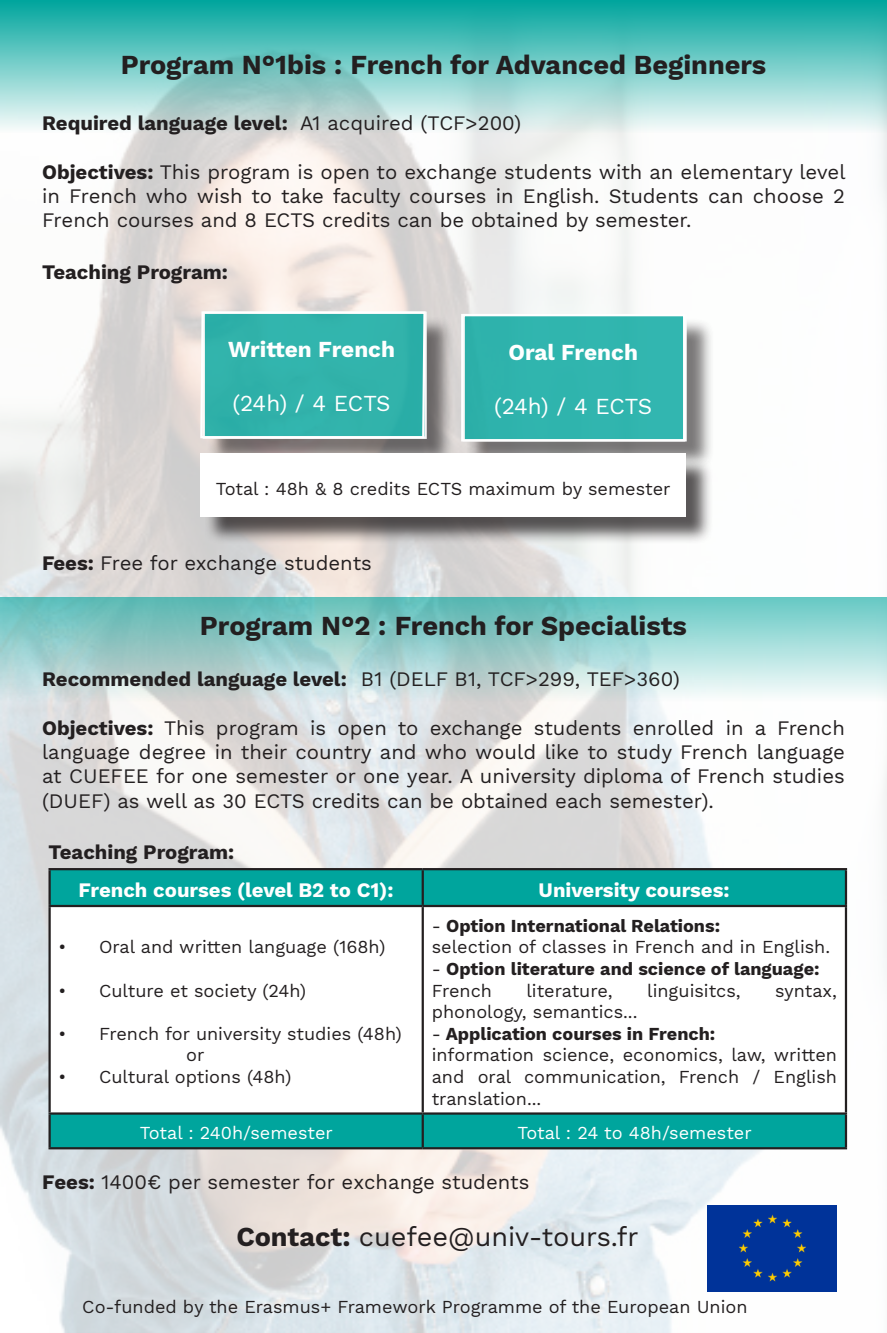
<style>
.page{position:relative;width:887px;height:1333px;background:#fff}
.page>*{position:absolute;margin:0;border:0;box-sizing:border-box;transform-origin:0 0}
.t1{font:700 27px "Work Sans";color:#231f20}
.t2{font:27px "Work Sans";color:#231f20}
.t3{font:700 22.5px "Work Sans";color:#fff}
.t4{font:22.5px "Work Sans";letter-spacing:-.015em;color:#fff}
.t5{font:20.25px/24.3px "Work Sans";color:#231f20;text-align:justify}
.t6{font:700 20.25px "Work Sans";color:#231f20}
.t7{font:700 20.25px "Work Sans";color:#fff}
.t8{font:18px/21.6px "Work Sans";color:#231f20;text-align:justify}
.t9{font:700 18px "Work Sans";color:#231f20}
.t10{font:18px "Work Sans";color:#fff}
.s1{font-weight:400}
.s2{font-weight:700}
</style>
<div class="page">
<img style="left:0;top:133px;width:887px;height:1199px">
<svg style="left:0;top:0;width:887px;height:133px;background:#77cbc6"></svg>
<svg style="left:0;top:597px;width:887px;height:104px;background:#a0d3d0"></svg>
<hr style="left:0;top:1332px;width:887px;height:1px;background:#00a59d">
<div style="left:51px;top:870px;width:793px;height:277px;background:#00a59d"></div>
<svg style="left:51px;top:907px;width:793px;height:205px"></svg>
<hr style="left:48px;top:868px;width:375px;height:2px;background:#231f20">
<hr style="left:48px;top:870px;width:3px;height:35px;background:#231f20">
<hr style="left:423px;top:868px;width:424px;height:2px;background:#231f20">
<hr style="left:421px;top:870px;width:3px;height:35px;background:#231f20">
<hr style="left:844px;top:870px;width:3px;height:35px;background:#231f20">
<hr style="left:48px;top:905px;width:375px;height:2px;background:#231f20">
<hr style="left:48px;top:907px;width:3px;height:205px;background:#231f20">
<hr style="left:423px;top:905px;width:424px;height:2px;background:#231f20">
<hr style="left:421px;top:907px;width:3px;height:205px;background:#231f20">
<hr style="left:844px;top:907px;width:3px;height:205px;background:#231f20">
<hr style="left:48px;top:1112px;width:375px;height:3px;background:#231f20">
<hr style="left:48px;top:1115px;width:3px;height:32px;background:#231f20">
<hr style="left:423px;top:1112px;width:424px;height:3px;background:#231f20">
<hr style="left:421px;top:1115px;width:3px;height:32px;background:#231f20">
<hr style="left:844px;top:1115px;width:3px;height:32px;background:#231f20">
<hr style="left:48px;top:1147px;width:375px;height:2px;background:#231f20">
<hr style="left:423px;top:1147px;width:424px;height:2px;background:#231f20">
<div style="left:707px;top:1206px;width:129px;height:86px;background:#039"></div>
<div style="left:206px;top:315px;width:249px;height:152px;background:#231f20;opacity:.75"></div>
<svg style="left:199px;top:310px;width:228px;height:129px;background:#43b8b1"></svg>
<div style="left:466px;top:317px;width:248px;height:153px;background:#231f20;opacity:.75"></div>
<div style="left:462px;top:314px;width:224px;height:127px;background:#30b5ae;border:2px solid #fff"></div>
<div style="left:461px;top:314px;width:224px;height:127px;border:2px solid #fff"></div>
<div style="left:204px;top:456px;width:510px;height:89px;background:#231f20;opacity:.75"></div>
<div style="left:200px;top:453px;width:485px;height:64px;background:#fff"></div>
<p class="t1" style="left:121px;top:49px;width:647px">Program N°1bis : French for Advanced Beginners</p>
<p class="t6" style="left:42px;top:112px;width:480px">Required language level: <span class="s1">A1 acquired (TCF&gt;200)</span></p>
<p class="t5" style="left:42px;top:161px;width:805px"><span class="s2">Objectives:</span> This program is open to exchange students with an elementary level in French who wish to take faculty courses in English. Students can choose 2<br>French courses and 8 ECTS credits can be obtained by semester.</p>
<p class="t6" style="left:42px;top:260px;width:187px">Teaching Program:</p>
<p class="t3" style="left:228px;top:337px;width:168px">Written French</p>
<p class="t4" style="left:233px;top:390px;width:160px">(24h) / 4 ECTS</p>
<p class="t3" style="left:508px;top:339px;width:131px">Oral French</p>
<p class="t4" style="left:494px;top:393px;width:160px">(24h) / 4 ECTS</p>
<p class="t8" style="left:216px;top:479px;width:456px">Total : 48h &amp; 8 credits ECTS maximum by semester</p>
<p class="t5" style="left:42px;top:552px;width:331px"><span class="s2">Fees:</span> Free for exchange students</p>
<p class="t1" style="left:200px;top:610px;width:488px">Program N°2 : French for Specialists</p>
<p class="t5" style="left:42px;top:668px;width:639px"><span class="s2">Recommended language level:</span> B1 (DELF B1, TCF&gt;299, TEF&gt;360)</p>
<p class="t5" style="left:42px;top:717px;width:804px"><span class="s2">Objectives:</span> This program is open to exchange students enrolled in a French language degree in their country and who would like to study French language at CUEFEE for one semester or one year. A university diploma of French studies (DUEF) as well as 30 ECTS credits can be obtained each semester).</p>
<p class="t6" style="left:48px;top:840px;width:187px">Teaching Program:</p>
<p class="t7" style="left:78px;top:878px;width:316px">French courses (level B2 to C1):</p>
<p class="t7" style="left:538px;top:878px;width:192px">University courses:</p>
<p class="t8" style="left:59px;top:937px;width:328px">• Oral and written language (168h)</p>
<p class="t8" style="left:59px;top:980px;width:249px">• Culture et society (24h)</p>
<p class="t8" style="left:59px;top:1024px;width:345px">• French for university studies (48h)</p>
<p class="t8" style="left:186px;top:1045px;width:20px">or</p>
<p class="t8" style="left:59px;top:1067px;width:234px">• Cultural options (48h)</p>
<p class="t9" style="left:432px;top:915px;width:290px"><span class="s1">-</span> Option International Relations:</p>
<p class="t8" style="left:432px;top:937px;width:400px">selection of classes in French and in English.</p>
<p class="t9" style="left:432px;top:958px;width:389px"><span class="s1">-</span> Option literature and science of language:</p>
<p class="t8" style="left:432px;top:980px;width:62px">French</p>
<p class="t8" style="left:526px;top:980px;width:88px">literature,</p>
<p class="t8" style="left:647px;top:980px;width:95px">linguisitcs,</p>
<p class="t8" style="left:775px;top:980px;width:63px">syntax,</p>
<p class="t8" style="left:432px;top:1002px;width:207px">phonology, semantics...</p>
<p class="t9" style="left:432px;top:1023px;width:285px"><span class="s1">-</span> Application courses in French:</p>
<p class="t8" style="left:432px;top:1045px;width:407px">information science, economics, law, written and oral communication, French / English translation...</p>
<p class="t10" style="left:140px;top:1123px;width:194px">Total : 240h/semester</p>
<p class="t10" style="left:517px;top:1123px;width:236px">Total : 24 to 48h/semester</p>
<p class="t5" style="left:42px;top:1171px;width:489px"><span class="s2">Fees:</span> 1400€ per semester for exchange students</p>
<p class="t2" style="left:236px;top:1221px;width:403px"><span class="s2">Contact:</span> cuefee@univ-tours.fr</p>
<p class="t8" style="left:82px;top:1297px;width:666px">Co-funded by the Erasmus+ Framework Programme of the European Union</p>
</div>
